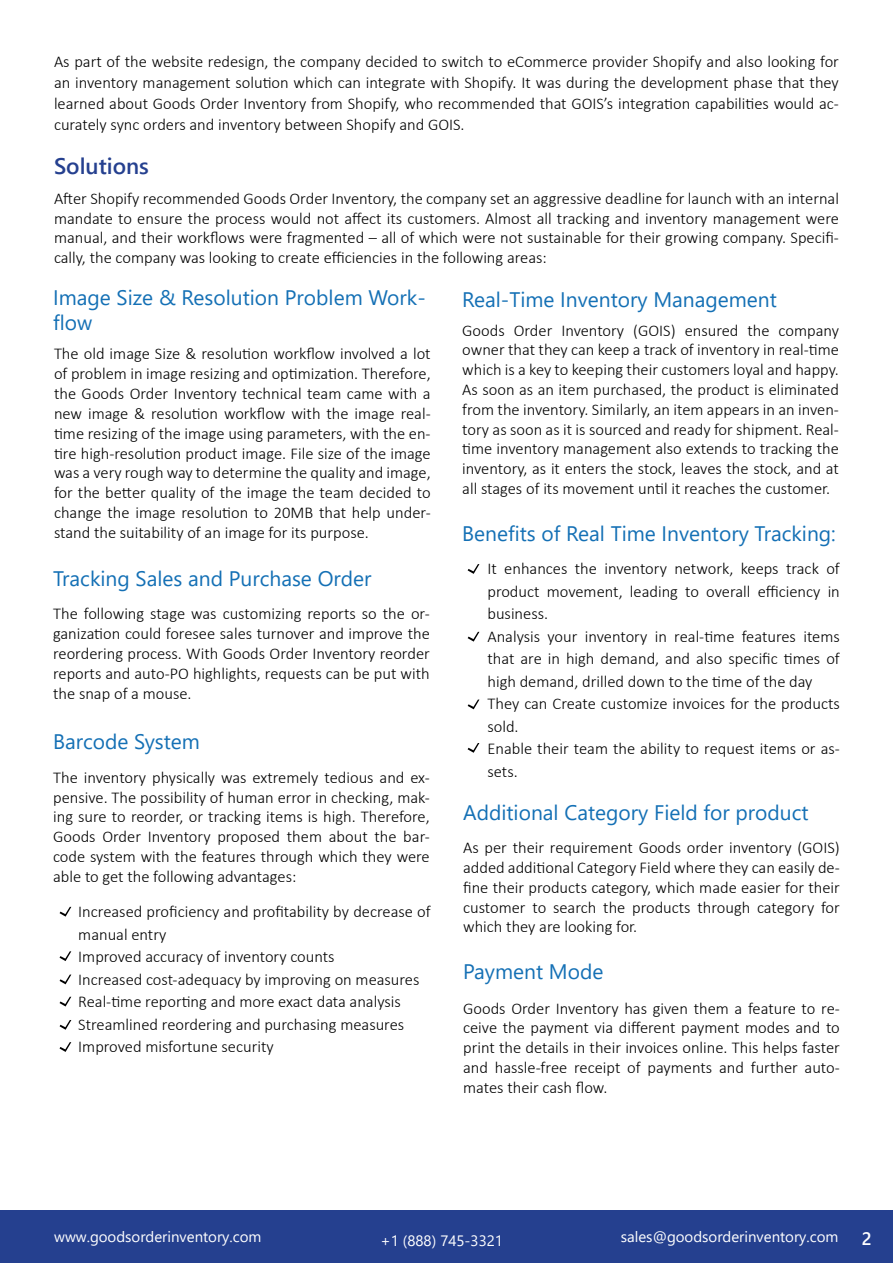
<style>
.page{position:relative;width:893px;height:1263px;background:#fff}
.page>*{position:absolute;margin:0;border:0;box-sizing:border-box;transform-origin:0 0}
.t1{font:600 22.5px "Segoe UI";color:#25408f}
.t2{font:21px/25.2px "Segoe UI";color:#1470b5}
.t3{font:600 18px "Segoe UI";color:#fff}
.t4{font:300 16.5px/19.8px "Calibri";color:#000;text-align:justify}
.t5{font:15px "Segoe UI";color:#fff}
</style>
<div class="page">
<div style="left:0;top:1210px;width:893px;height:53px;background:#25408f"></div>
<svg style="left:60px;top:907px;width:11px;height:10px"></svg>
<svg style="left:468px;top:564px;width:11px;height:10px"></svg>
<svg style="left:60px;top:951px;width:11px;height:10px"></svg>
<svg style="left:60px;top:997px;width:11px;height:9px"></svg>
<svg style="left:60px;top:974px;width:11px;height:10px"></svg>
<svg style="left:468px;top:632px;width:11px;height:10px"></svg>
<svg style="left:60px;top:1020px;width:11px;height:10px"></svg>
<svg style="left:468px;top:699px;width:11px;height:10px"></svg>
<svg style="left:60px;top:1042px;width:11px;height:10px"></svg>
<svg style="left:468px;top:743px;width:11px;height:10px"></svg>
<p class="t4" style="left:54px;top:50px;width:786px;line-height:21px">As part of the website redesign, the company decided to switch to eCommerce provider Shopify and also looking for an inventory management solution which can integrate with Shopify. It was during the development phase that they learned about Goods Order Inventory from Shopify, who recommended that GOIS’s integration capabilities would ac&shy;curately sync orders and inventory between Shopify and GOIS.</p>
<h1 class="t1" style="left:54px;top:145px;width:96px">Solutions</h1>
<p class="t4" style="left:54px;top:188px;width:786px">After Shopify recommended Goods Order Inventory, the company set an aggressive deadline for launch with an internal mandate to ensure the process would not affect its customers. Almost all tracking and inventory management were manual, and their workflows were fragmented – all of which were not sustainable for their growing company. Specifi&shy;cally, the company was looking to create efficiencies in the following areas:</p>
<p class="t2" style="left:53px;top:283px;width:374px">Image Size &amp; Resolution Problem Work&shy;flow</p>
<p class="t4" style="left:54px;top:344px;width:378px">The old image Size &amp; resolution workflow involved a lot of problem in image resizing and optimization. Therefore, the Goods Order Inventory technical team came with a new image &amp; resolution workflow with the image real&shy;time resizing of the image using parameters, with the en&shy;tire high-resolution product image. File size of the image was a very rough way to determine the quality and image, for the better quality of the image the team decided to change the image resolution to 20MB that help under&shy;stand the suitability of an image for its purpose.</p>
<p class="t2" style="left:53px;top:564px;width:320px">Tracking Sales and Purchase Order</p>
<p class="t4" style="left:53px;top:604px;width:378px">The following stage was customizing reports so the or&shy;ganization could foresee sales turnover and improve the reordering process. With Goods Order Inventory reorder reports and auto-PO highlights, requests can be put with the snap of a mouse.</p>
<p class="t2" style="left:53px;top:727px;width:148px">Barcode System</p>
<p class="t4" style="left:53px;top:767px;width:378px">The inventory physically was extremely tedious and ex&shy;pensive. The possibility of human error in checking, mak&shy;ing sure to reorder, or tracking items is high. Therefore, Goods Order Inventory proposed them about the bar&shy;code system with the features through which they were able to get the following advantages:</p>
<p class="t4" style="left:78px;top:900px;width:354px;line-height:22.5px;text-align:left">Increased proficiency and profitability by decrease of manual entry<br>Improved accuracy of inventory counts<br>Increased cost-adequacy by improving on measures Real-time reporting and more exact data analysis Streamlined reordering and purchasing measures Improved misfortune security</p>
<p class="t2" style="left:462px;top:285px;width:316px">Real-Time Inventory Management</p>
<p class="t4" style="left:462px;top:320px;width:378px">Goods Order Inventory (GOIS) ensured the company owner that they can keep a track of inventory in real-time which is a key to keeping their customers loyal and happy.<br>As soon as an item purchased, the product is eliminated from the inventory. Similarly, an item appears in an inven&shy;tory as soon as it is sourced and ready for shipment. Real&shy;time inventory management also extends to tracking the inventory, as it enters the stock, leaves the stock, and at all stages of its movement until it reaches the customer.</p>
<p class="t2" style="left:462px;top:519px;width:375px">Benefits of Real Time Inventory Tracking:</p>
<p class="t4" style="left:487px;top:557px;width:354px;line-height:22.5px;text-align:left">It enhances the inventory network, keeps track of product movement, leading to overall efficiency in business.<br>Analysis your inventory in real-time features items that are in high demand, and also specific times of high demand, drilled down to the time of the day They can Create customize invoices for the products sold.<br>Enable their team the ability to request items or as&shy;sets.</p>
<p class="t2" style="left:463px;top:798px;width:347px">Additional Category Field for product</p>
<p class="t4" style="left:463px;top:838px;width:378px">As per their requirement Goods order inventory (GOIS) added additional Category Field where they can easily de&shy;fine their products category, which made easier for their customer to search the products through category for which they are looking for.</p>
<p class="t2" style="left:463px;top:957px;width:142px">Payment Mode</p>
<p class="t4" style="left:463px;top:998px;width:378px">Goods Order Inventory has given them a feature to re&shy;ceive the payment via different payment modes and to print the details in their invoices online. This helps faster and hassle-free receipt of payments and further auto&shy;mates their cash flow.</p>
<p class="t5" style="left:54px;top:1222px;width:209px">www.goodsorderinventory.com</p>
<p class="t5" style="left:380px;top:1226px;width:124px">+1 (888) 745-3321</p>
<p class="t5" style="left:621px;top:1223px;width:219px">sales@goodsorderinventory.com</p>
<p class="t3" style="left:862px;top:1222px;width:11px">2</p>
</div>
